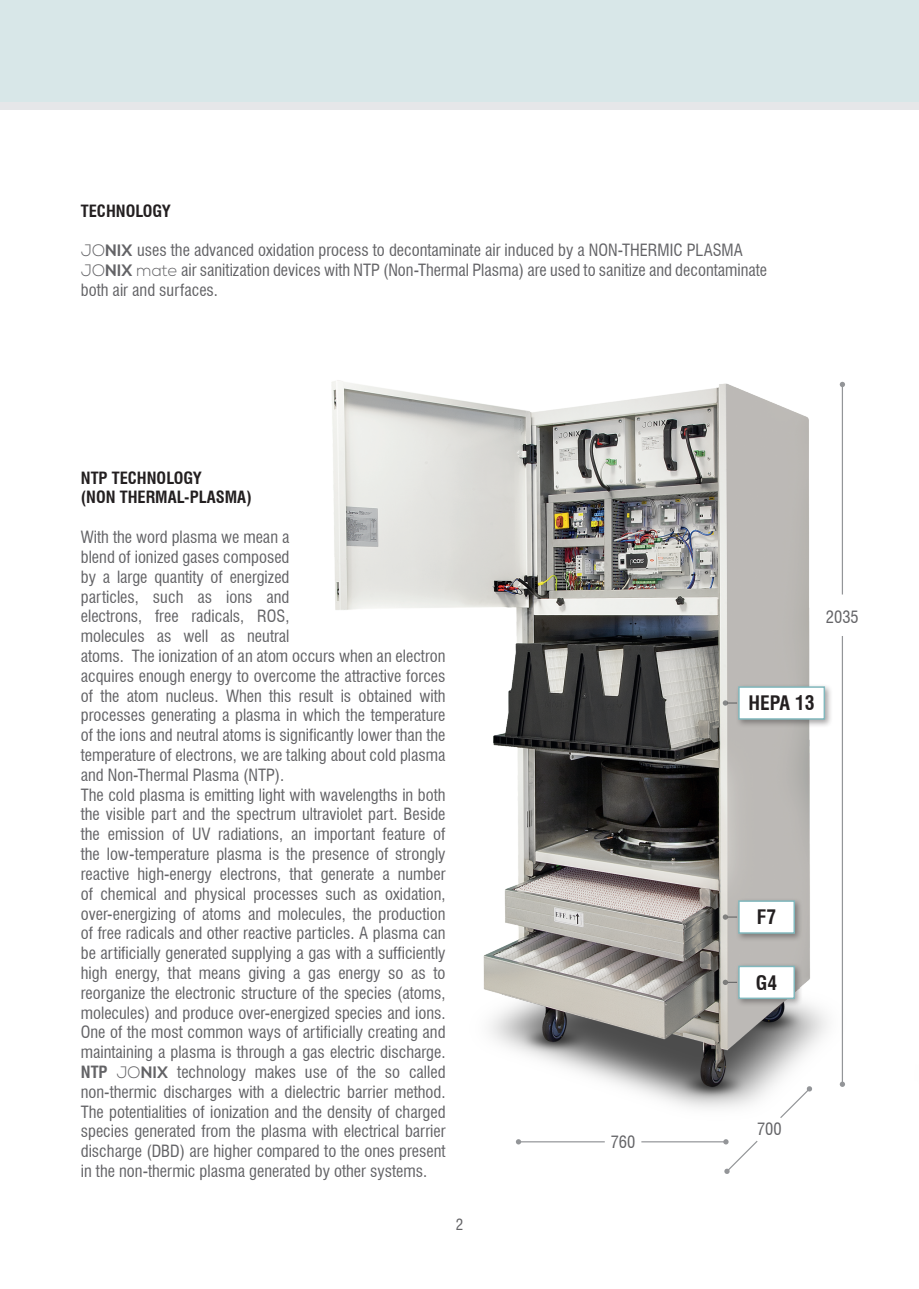
<style>
.page{position:relative;width:919px;height:1289px;background:#fff}
.page>*{position:absolute;margin:0;border:0;box-sizing:border-box;transform-origin:0 0}
.t1{font:700 condensed 19.5px "Swiss 721 BT";color:#231f20}
.t2{font:condensed 16.5px/19.8px "Swiss 721 BT";color:#636366}
.t3{font:700 condensed 16.5px/19.8px "Swiss 721 BT";color:#231f20}
.t4{font:condensed 15px "Swiss 721 BT";color:#636366}
.s1{font-family:"Nexa";font-weight:300;font-stretch:normal}
.s2{font-family:"Nexa";font-weight:700;font-stretch:normal}
.s3{font-weight:700}
</style>
<div class="page">
<img style="left:331px;top:380px;width:513px;height:728px">
<svg style="left:839px;top:382px;width:6px;height:5px"></svg>
<hr style="left:841px;top:384px;width:1px;height:210px;background:#939598">
<svg style="left:839px;top:1081px;width:6px;height:5px"></svg>
<hr style="left:841px;top:636px;width:1px;height:447px;background:#939598">
<svg style="left:516px;top:1139px;width:5px;height:5px"></svg>
<hr style="left:518px;top:1141px;width:86px;height:1px;background:#939598">
<hr style="left:641px;top:1141px;width:85px;height:1px;background:#939598">
<svg style="left:723px;top:1139px;width:35px;height:35px"></svg>
<svg style="left:778px;top:1085px;width:34px;height:33px"></svg>
<div style="left:735px;top:962px;width:68px;height:45px;background:#231f20;opacity:.4"></div>
<div style="left:738px;top:966px;width:56px;height:32px;background:#fff"></div>
<div style="left:738px;top:965px;width:56px;height:34px;border:2px solid #81b8bd"></div>
<svg style="left:722px;top:979px;width:15px;height:6px"></svg>
<div style="left:735px;top:897px;width:68px;height:44px;background:#231f20;opacity:.4"></div>
<div style="left:738px;top:901px;width:56px;height:32px;background:#fff"></div>
<div style="left:738px;top:900px;width:56px;height:33px;border:2px solid #81b8bd"></div>
<svg style="left:722px;top:914px;width:15px;height:5px"></svg>
<div style="left:735px;top:683px;width:97px;height:44px;background:#231f20;opacity:.4"></div>
<div style="left:738px;top:687px;width:86px;height:32px;background:#fff"></div>
<div style="left:738px;top:686px;width:87px;height:33px;border:2px solid #81b8bd"></div>
<svg style="left:722px;top:700px;width:15px;height:5px"></svg>
<div style="left:0;top:0;width:918px;height:102px;background:#d8e7e8"></div>
<div style="left:0;top:102px;width:918px;height:7px;background:#e6e7e9"></div>
<p class="t3" style="left:81px;top:201px;width:92px">TECHNOLOGY</p>
<p class="t2" style="left:81px;top:240px;width:687px"><span class="s1">JO</span><span class="s2">NIX</span> uses the advanced oxidation process to decontaminate air induced by a NON-THERMIC PLASMA<br><span class="s1">JO</span><span class="s2">NIX</span> <span class="s1">mate</span> air sanitization devices with NTP (Non-Thermal Plasma) are used to sanitize and decontaminate both air and surfaces.</p>
<p class="t3" style="left:81px;top:468px;width:172px">NTP TECHNOLOGY<br>(NON THERMAL-PLASMA)</p>
<p class="t2" style="left:81px;top:527px;width:366px">With the word plasma we mean a<br>blend of ionized gases composed<br>by a large quantity of energized<br>particles, such as ions and<br>electrons, free radicals, ROS,<br>molecules as well as neutral<br>atoms. The ionization of an atom occurs when an electron acquires enough energy to overcome the attractive forces of the atom nucleus. When this result is obtained with processes generating a plasma in which the temperature of the ions and neutral atoms is significantly lower than the temperature of electrons, we are talking about cold plasma and Non-Thermal Plasma (NTP).<br>The cold plasma is emitting light with wavelengths in both the visible part and the spectrum ultraviolet part. Beside the emission of UV radiations, an important feature of the low-temperature plasma is the presence of strongly reactive high-energy electrons, that generate a number of chemical and physical processes such as oxidation, over-energizing of atoms and molecules, the production of free radicals and other reactive particles. A plasma can be artificially generated supplying a gas with a sufficiently high energy, that means giving a gas energy so as to reorganize the electronic structure of the species (atoms, molecules) and produce over-energized species and ions.<br>One of the most common ways of artificially creating and maintaining a plasma is through a gas electric discharge.<br><span class="s3">NTP</span> <span class="s1">JO</span><span class="s2">NIX</span> technology makes use of the so called non-thermic discharges with a dielectric barrier method.<br>The potentialities of ionization and the density of charged species generated from the plasma with electrical barrier discharge (DBD) are higher compared to the ones present in the non-thermic plasma generated by other systems.</p>
<p class="t4" style="left:455px;top:1215px;width:9px">2</p>
<p class="t2" style="left:610px;top:1131px;width:26px">760</p>
<p class="t2" style="left:825px;top:607px;width:34px">2035</p>
<p class="t1" style="left:748px;top:691px;width:68px">HEPA 13</p>
<p class="t1" style="left:756px;top:905px;width:21px">F7</p>
<p class="t1" style="left:755px;top:971px;width:23px">G4</p>
<p class="t2" style="left:757px;top:1119px;width:26px">700</p>
</div>
